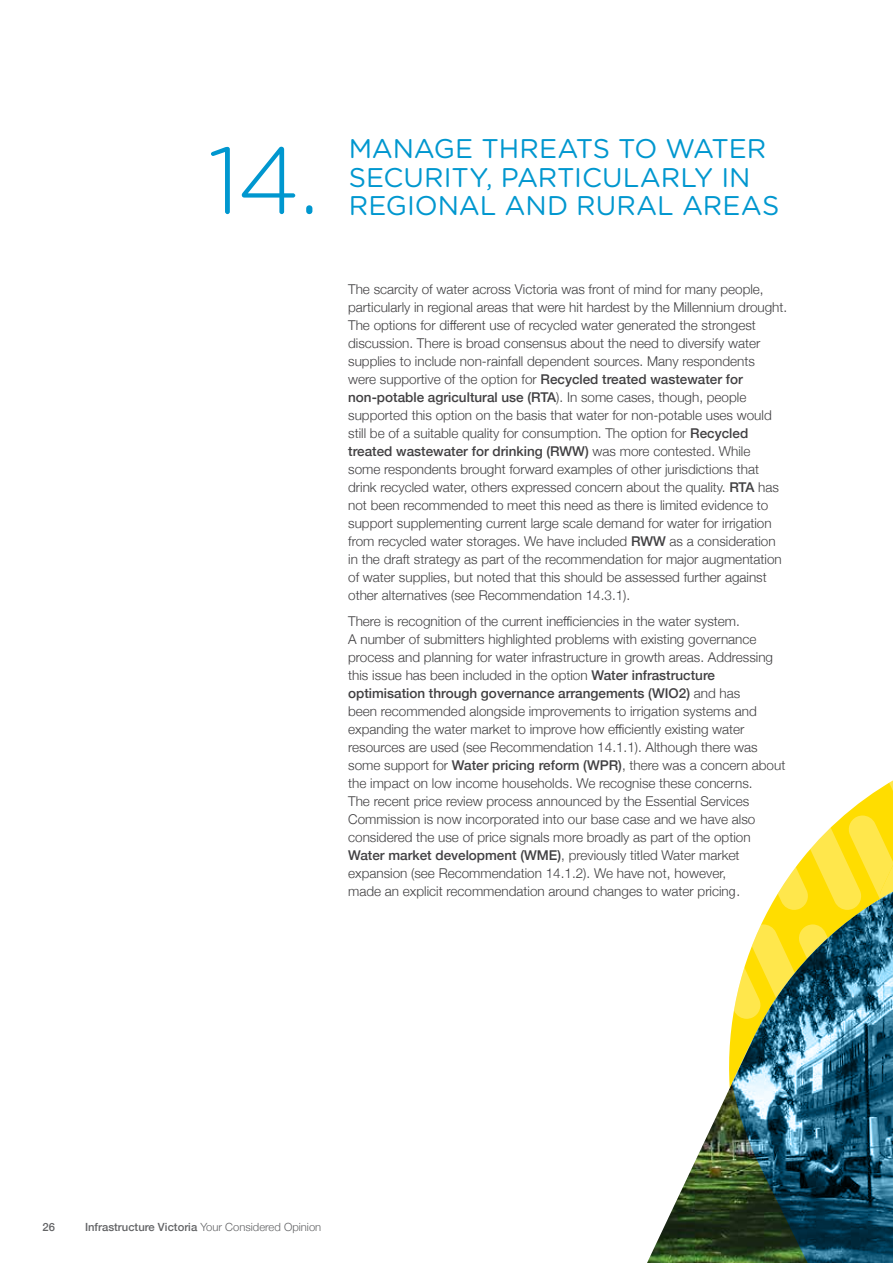
<style>
.page{position:relative;width:893px;height:1263px;background:#fff}
.page>*{position:absolute;margin:0;border:0;box-sizing:border-box;transform-origin:0 0}
.t1{font:300 94.5px "Gotham Rounded";color:#0097cf}
.t2{font:27px/28.5px "Gotham Rounded";letter-spacing:-.005em;color:#0097cf}
.t3{font:300 13.5px/18px "Helvetica Neue";color:#414042}
.t4{font:500 11.25px "Helvetica Neue";color:#636466}
.s1{font-weight:500}
.s2{font-weight:300}
</style>
<div class="page">
<svg style="left:844px;top:799px;width:49px;height:16px"></svg>
<svg style="left:865px;top:780px;width:28px;height:19px"></svg>
<svg style="left:808px;top:815px;width:85px;height:36px"></svg>
<img style="left:647px;top:1023px;width:85px;height:240px">
<svg style="left:732px;top:851px;width:161px;height:412px;background:#67876e"></svg>
<h1 class="t1" style="left:208px;top:117px;width:114px">14.</h1>
<h2 class="t2" style="left:349px;top:133px;width:432px">MANAGE THREATS TO WATER<br>SECURITY, PARTICULARLY IN<br>REGIONAL AND RURAL AREAS</h2>
<p class="t3" style="left:348px;top:279px;width:441px">The scarcity of water across Victoria was front of mind for many people, particularly in regional areas that were hit hardest by the Millennium drought.<br>The options for different use of recycled water generated the strongest discussion. There is broad consensus about the need to diversify water supplies to include non-rainfall dependent sources. Many respondents<br>were supportive of the option for <span class="s1">Recycled treated wastewater for non-potable agricultural use (RTA</span>). In some cases, though, people supported this option on the basis that water for non-potable uses would still be of a suitable quality for consumption. The option for <span class="s1">Recycled treated wastewater for drinking (RWW)</span> was more contested. While<br>some respondents brought forward examples of other jurisdictions that drink recycled water, others expressed concern about the quality. <span class="s1">RTA</span> has not been recommended to meet this need as there is limited evidence to support supplementing current large scale demand for water for irrigation from recycled water storages. We have included <span class="s1">RWW</span> as a consideration in the draft strategy as part of the recommendation for major augmentation of water supplies, but noted that this should be assessed further against other alternatives (see Recommendation 14.3.1).</p>
<p class="t3" style="left:348px;top:612px;width:439px">There is recognition of the current inefficiencies in the water system.<br>A number of submitters highlighted problems with existing governance process and planning for water infrastructure in growth areas. Addressing this issue has been included in the option <span class="s1">Water infrastructure optimisation through governance arrangements (WIO2)</span> and has<br>been recommended alongside improvements to irrigation systems and expanding the water market to improve how efficiently existing water resources are used (see Recommendation 14.1.1). Although there was some support for <span class="s1">Water pricing reform (WPR)</span>, there was a concern about the impact on low income households. We recognise these concerns.<br>The recent price review process announced by the Essential Services Commission is now incorporated into our base case and we have also considered the use of price signals more broadly as part of the option <span class="s1">Water market development (WME)</span>, previously titled Water market expansion (see Recommendation 14.1.2). We have not, however,<br>made an explicit recommendation around changes to water pricing.</p>
<p class="t4" style="left:43px;top:1218px;width:14px">26</p>
<p class="t4" style="left:85px;top:1218px;width:238px">Infrastructure Victoria <span class="s2">Your Considered Opinion</span></p>
</div>
